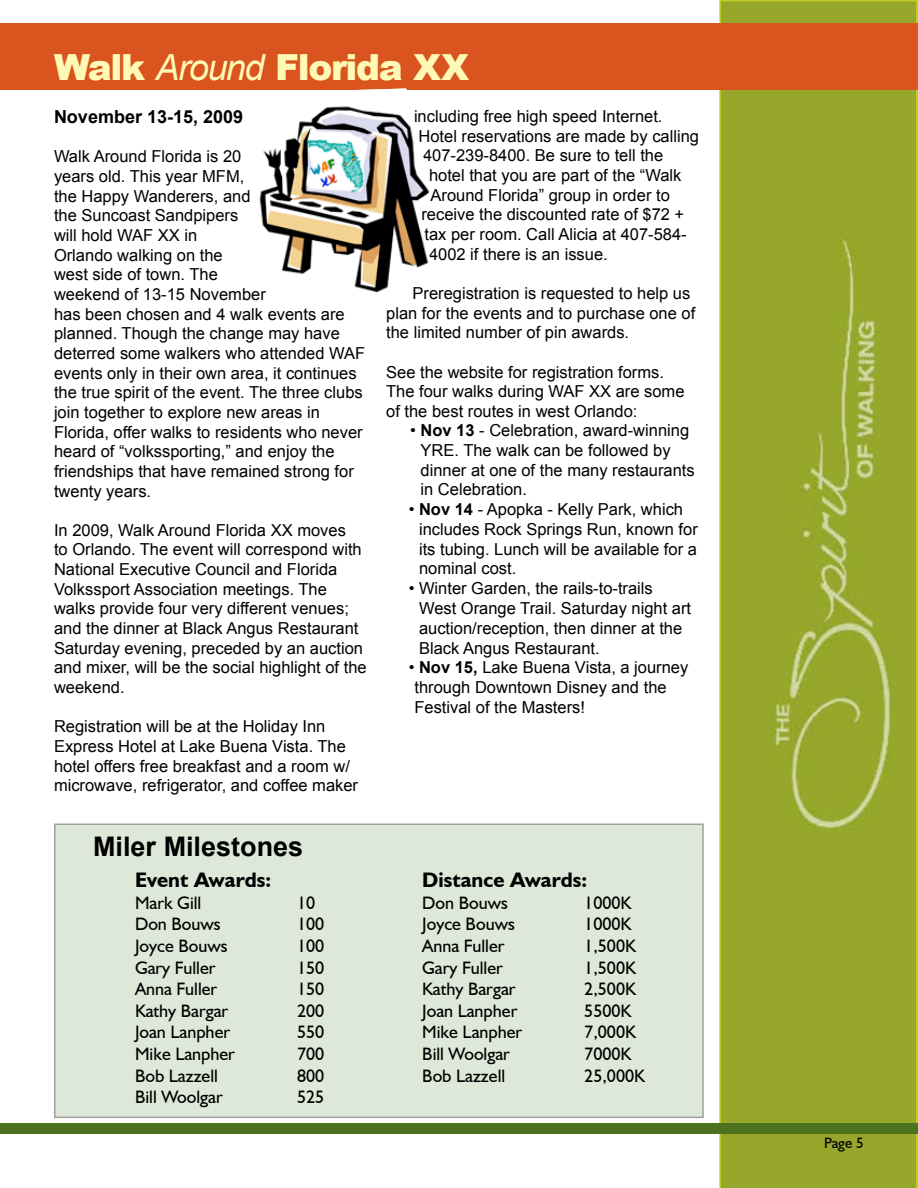
<style>
.page{position:relative;width:918px;height:1188px;background:#fff}
.page>*{position:absolute;margin:0;border:0;box-sizing:border-box;transform-origin:0 0}
.t1{font:900 36px "Arial";letter-spacing:-.04em;color:#fff9b5}
.t2{font:700 27px "Arial";color:#000}
.t3{font:700 21px "Humanist 521 BT";color:#000}
.t4{font:18px "Humanist 521 BT";color:#000}
.t5{font:700 18px "Arial";color:#000}
.t6{font:16.5px/19.6px "Arial";color:#000}
.t7{font:15px "Humanist 521 BT";color:#000}
.s1{font-weight:400;font-style:italic}
.s2{font-weight:700}
</style>
<div class="page">
<svg style="left:719px;top:0;width:199px;height:1188px"></svg>
<div style="left:0;top:1123px;width:918px;height:11px;background:#4c721d"></div>
<div style="left:0;top:24px;width:918px;height:66px;background:#d9541e"></div>
<div style="left:55px;top:824px;width:648px;height:293px;background:#dee8d8"></div>
<img style="left:259px;top:88px;width:171px;height:205px">
<h1 class="t1" style="left:54px;top:41px;width:417px">Walk <span class="s1">Around</span> Florida XX</h1>
<p class="t5" style="left:54px;top:105px;width:191px">November 13-15, 2009</p>
<p class="t6" style="left:54px;top:147px;width:313px">Walk Around Florida is 20<br>years old. This year MFM,<br>the Happy Wanderers, and<br>the Suncoast Sandpipers<br>will hold WAF XX in<br>Orlando walking on the<br>west side of town. The<br>weekend of 13-15 November<br>has been chosen and 4 walk events are planned. Though the change may have deterred some walkers who attended WAF events only in their own area, it continues the true spirit of the event. The three clubs join together to explore new areas in<br>Florida, offer walks to residents who never heard of “volkssporting,” and enjoy the friendships that have remained strong for twenty years.</p>
<p class="t6" style="left:54px;top:520px;width:314px">In 2009, Walk Around Florida XX moves<br>to Orlando. The event will correspond with National Executive Council and Florida Volkssport Association meetings. The walks provide four very different venues; and the dinner at Black Angus Restaurant Saturday evening, preceded by an auction and mixer, will be the social highlight of the weekend.</p>
<p class="t6" style="left:54px;top:717px;width:306px">Registration will be at the Holiday Inn Express Hotel at Lake Buena Vista. The hotel offers free breakfast and a room w/ microwave, refrigerator, and coffee maker</p>
<p class="t6" style="left:414px;top:107px;width:287px">including free high speed Internet.<br>Hotel reservations are made by calling<br>407-239-8400. Be sure to tell the</p>
<p class="t6" style="left:429px;top:166px;width:254px">hotel that you are part of the “Walk</p>
<p class="t6" style="left:430px;top:185px;width:241px">Around Florida” group in order to</p>
<p class="t6" style="left:422px;top:205px;width:264px">receive the discounted rate of $72 +</p>
<p class="t6" style="left:424px;top:225px;width:264px">tax per room. Call Alicia at 407-584-</p>
<p class="t6" style="left:429px;top:244px;width:180px">4002 if there is an issue.</p>
<p class="t6" style="left:386px;top:283px;width:311px;text-indent:26px">Preregistration is requested to help us plan for the events and to purchase one of the limited number of pin awards.</p>
<p class="t6" style="left:386px;top:362px;width:300px">See the website for registration forms.<br>The four walks during WAF XX are some of the best routes in west Orlando:</p>
<p class="t6" style="left:421px;top:421px;width:276px;text-indent:-10px">• <span class="s2">Nov 13</span> - Celebration, award-winning<br>YRE. The walk can be followed by dinner at one of the many restaurants in Celebration.</p>
<p class="t6" style="left:419px;top:500px;width:280px;text-indent:-10px">• <span class="s2">Nov 14</span> - Apopka - Kelly Park, which includes Rock Springs Run, known for its tubing. Lunch will be available for a nominal cost.</p>
<p class="t6" style="left:419px;top:579px;width:274px;text-indent:-10px">• Winter Garden, the rails-to-trails West Orange Trail. Saturday night art auction/reception, then dinner at the Black Angus Restaurant.</p>
<p class="t6" style="left:414px;top:658px;width:275px;text-indent:-6px">• <span class="s2">Nov 15,</span> Lake Buena Vista, a journey through Downtown Disney and the<br>Festival of the Masters!</p>
<h2 class="t2" style="left:93px;top:829px;width:212px">Miler Milestones</h2>
<p class="t3" style="left:135px;top:867px;width:138px">Event Awards:</p>
<p class="t4" style="left:135px;top:891px;width:68px">Mark Gill</p>
<p class="t4" style="left:297px;top:891px;width:20px">10</p>
<p class="t4" style="left:135px;top:913px;width:87px">Don Bouws</p>
<p class="t4" style="left:297px;top:913px;width:29px">100</p>
<p class="t4" style="left:135px;top:935px;width:94px">Joyce Bouws</p>
<p class="t4" style="left:297px;top:935px;width:29px">100</p>
<p class="t4" style="left:135px;top:956px;width:82px">Gary Fuller</p>
<p class="t4" style="left:297px;top:956px;width:29px">150</p>
<p class="t4" style="left:135px;top:978px;width:84px">Anna Fuller</p>
<p class="t4" style="left:297px;top:978px;width:29px">150</p>
<p class="t4" style="left:135px;top:999px;width:95px">Kathy Bargar</p>
<p class="t4" style="left:297px;top:999px;width:29px">200</p>
<p class="t4" style="left:135px;top:1021px;width:97px">Joan Lanpher</p>
<p class="t4" style="left:297px;top:1021px;width:29px">550</p>
<p class="t4" style="left:135px;top:1043px;width:102px">Mike Lanpher</p>
<p class="t4" style="left:297px;top:1043px;width:29px">700</p>
<p class="t4" style="left:135px;top:1064px;width:85px">Bob Lazzell</p>
<p class="t4" style="left:297px;top:1064px;width:29px">800</p>
<p class="t4" style="left:135px;top:1086px;width:89px">Bill Woolgar</p>
<p class="t4" style="left:297px;top:1086px;width:29px">525</p>
<p class="t3" style="left:422px;top:867px;width:166px">Distance Awards:</p>
<p class="t4" style="left:422px;top:891px;width:87px">Don Bouws</p>
<p class="t4" style="left:584px;top:891px;width:49px">1000K</p>
<p class="t4" style="left:422px;top:913px;width:94px">Joyce Bouws</p>
<p class="t4" style="left:584px;top:913px;width:49px">1000K</p>
<p class="t4" style="left:422px;top:935px;width:84px">Anna Fuller</p>
<p class="t4" style="left:584px;top:935px;width:53px">1,500K</p>
<p class="t4" style="left:422px;top:956px;width:82px">Gary Fuller</p>
<p class="t4" style="left:584px;top:956px;width:53px">1,500K</p>
<p class="t4" style="left:422px;top:978px;width:95px">Kathy Bargar</p>
<p class="t4" style="left:584px;top:978px;width:53px">2,500K</p>
<p class="t4" style="left:422px;top:999px;width:97px">Joan Lanpher</p>
<p class="t4" style="left:584px;top:999px;width:49px">5500K</p>
<p class="t4" style="left:422px;top:1021px;width:102px">Mike Lanpher</p>
<p class="t4" style="left:584px;top:1021px;width:53px">7,000K</p>
<p class="t4" style="left:422px;top:1043px;width:89px">Bill Woolgar</p>
<p class="t4" style="left:584px;top:1043px;width:49px">7000K</p>
<p class="t4" style="left:422px;top:1064px;width:85px">Bob Lazzell</p>
<p class="t4" style="left:584px;top:1064px;width:62px">25,000K</p>
<p class="t7" style="left:824px;top:1134px;width:41px">Page 5</p>
</div>
